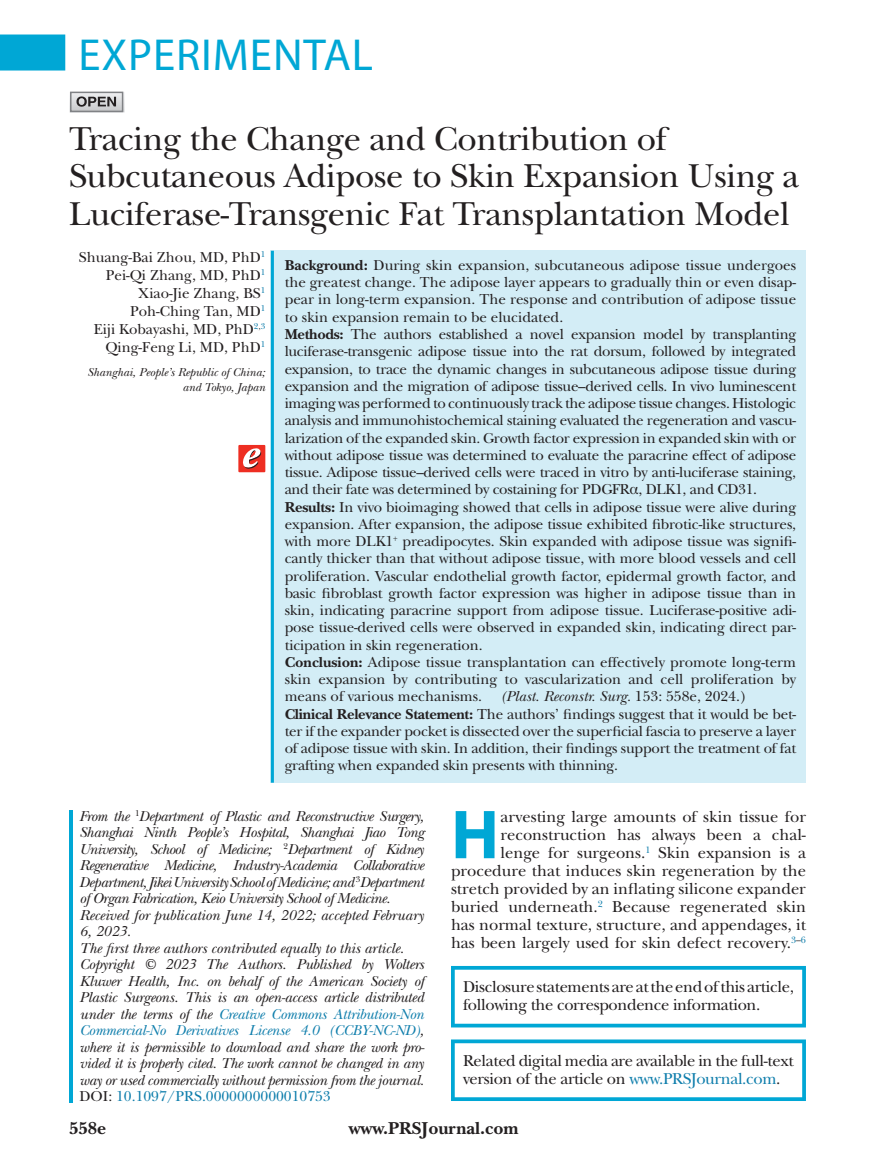
<style>
.page{position:relative;width:878px;height:1175px;background:#fff}
.page>*{position:absolute;margin:0;border:0;box-sizing:border-box;transform-origin:0 0}
.t1{font:700 69.9px "Myriad Pro";color:#00a7d5}
.t2{font:45px "Myriad Pro";letter-spacing:.02em;color:#00a7d5}
.t3{font:34.5px/37.5px "New Baskerville Std";letter-spacing:-.01em;color:#231f20}
.t4{font:700 18px "New Baskerville Std";color:#231f20}
.t5{font:16.5px/18px "New Baskerville Std";color:#231f20;text-align:right}
.t6{font:16.5px/18px "New Baskerville Std";letter-spacing:-.02em;color:#231f20}
.t7{font:15px/17.2px "New Baskerville Std";letter-spacing:-.01em;color:#231f20}
.t8{font:italic 15px/16.5px "New Baskerville Std";letter-spacing:-.015em;color:#231f20}
.t9{font:italic 12px/15px "New Baskerville Std";color:#231f20;text-align:right}
.s1{font-weight:700}
.s2{font-family:"Gandhari Unicode"}
.s3{font-style:italic}
.s4{color:#0f7eac}
.s5{font-style:normal}
.s6{font-style:normal;color:#0f7eac}
</style>
<div class="page">
<div style="left:271px;top:251px;width:535px;height:532px;background:#d3edf6"></div>
<hr style="left:271px;top:251px;width:3px;height:531px;background:#00a7d5">
<hr style="left:69px;top:810px;width:4px;height:101px;background:#00a7d5">
<hr style="left:69px;top:909px;width:4px;height:35px;background:#00a7d5">
<hr style="left:69px;top:942px;width:4px;height:18px;background:#00a7d5">
<hr style="left:69px;top:959px;width:4px;height:133px;background:#00a7d5">
<hr style="left:69px;top:1083px;width:4px;height:19px;background:#00a7d5">
<hr style="left:451px;top:969px;width:3px;height:56px;background:#00a7d5">
<svg style="left:802px;top:969px;width:4px;height:54px"></svg>
<hr style="left:451px;top:966px;width:355px;height:3px;background:#00a7d5">
<svg style="left:451px;top:1023px;width:355px;height:4px"></svg>
<hr style="left:451px;top:1042px;width:3px;height:56px;background:#00a7d5">
<svg style="left:802px;top:1043px;width:4px;height:54px"></svg>
<svg style="left:451px;top:1039px;width:355px;height:4px"></svg>
<svg style="left:451px;top:1097px;width:355px;height:4px"></svg>
<div style="left:238px;top:445px;width:27px;height:27px;background:#ee2e22"></div>
<svg style="left:243px;top:448px;width:19px;height:21px"></svg>
<div style="left:0;top:34px;width:65px;height:36px;background:#00a7d5"></div>
<img style="left:69px;top:91px;width:56px;height:22px">
<div style="left:70px;top:92px;width:53px;height:20px;border:2px solid #808285"></div>
<svg style="left:76px;top:96px;width:40px;height:11px"></svg>
<h2 class="t2" style="left:78px;top:27px;width:296px">EXPERIMENTAL</h2>
<h3 class="t3" style="left:69px;top:120px;width:731px">Tracing the Change and Contribution of<br>Subcutaneous Adipose to Skin Expansion Using a<br>Luciferase-Transgenic Fat Transplantation Model</h3>
<p class="t7" style="left:79px;top:248px;width:188px;line-height:18px;text-align:right">Shuang-Bai Zhou, MD, PhD<sup>1<br></sup>Pei-Qi Zhang, MD, PhD<sup>1<br></sup>Xiao-Jie Zhang, BS<sup>1<br></sup>Poh-Ching Tan, MD<sup>1<br></sup>Eiji Kobayashi, MD, PhD<sup>2</sup><sup>,</sup><sup>3<br></sup>Qing-Feng Li, MD, PhD<sup>1</sup></p>
<p class="t9" style="left:87px;top:364px;width:179px">Shanghai, People’s Republic of China; and Tokyo, Japan</p>
<p class="t7" style="left:285px;top:256px;width:513px"><span class="s1">Background:</span> During skin expansion, subcutaneous adipose tissue undergoes the greatest change. The adipose layer appears to gradually thin or even disap&shy;pear in long-term expansion. The response and contribution of adipose tissue to skin expansion remain to be elucidated.<br><span class="s1">Methods:</span> The authors established a novel expansion model by transplanting luciferase-transgenic adipose tissue into the rat dorsum, followed by integrated expansion, to trace the dynamic changes in subcutaneous adipose tissue during expansion and the migration of adipose tissue–derived cells. In vivo luminescent imaging was performed to continuously track the adipose tissue changes. Histologic analysis and immunohistochemical staining evaluated the regeneration and vascu&shy;larization of the expanded skin. Growth factor expression in expanded skin with or without adipose tissue was determined to evaluate the paracrine effect of adipose tissue. Adipose tissue–derived cells were traced in vitro by anti-luciferase staining, and their fate was determined by costaining for PDGFR<span class="s2">α</span>, DLK1, and CD31.<br><span class="s1">Results:</span> In vivo bioimaging showed that cells in adipose tissue were alive during expansion. After expansion, the adipose tissue exhibited fibrotic-like structures, with more DLK1<sup>+</sup> preadipocytes. Skin expanded with adipose tissue was signifi&shy;cantly thicker than that without adipose tissue, with more blood vessels and cell proliferation. Vascular endothelial growth factor, epidermal growth factor, and basic fibroblast growth factor expression was higher in adipose tissue than in skin, indicating paracrine support from adipose tissue. Luciferase-positive adi&shy;pose tissue-derived cells were observed in expanded skin, indicating direct par&shy;ticipation in skin regeneration.<br><span class="s1">Conclusion:</span> Adipose tissue transplantation can effectively promote long-term skin expansion by contributing to vascularization and cell proliferation by means of various mechanisms.</p>
<p class="t7" style="left:285px;top:688px;width:513px;text-indent:216px"><span class="s3">(Plast. Reconstr. Surg.</span> 153: 558e, 2024.)<br><span class="s1">Clinical Relevance Statement:</span> The authors’ findings suggest that it would be bet&shy;ter if the expander pocket is dissected over the superficial fascia to preserve a layer of adipose tissue with skin. In addition, their findings support the treatment of fat grafting when expanded skin presents with thinning.</p>
<p class="t8" style="left:79px;top:808px;width:347px">From the <sup>1</sup>Department of Plastic and Reconstructive Surgery, Shanghai Ninth People’s Hospital, Shanghai Jiao Tong University, School of Medicine; <sup>2</sup>Department of Kidney Regenerative Medicine, Industry-Academia Collaborative Department, Jikei University School of Medicine; and <sup>3</sup>Department of Organ Fabrication, Keio University School of Medicine.<br>Received for publication June 14, 2022; accepted February 6, 2023.<br>The first three authors contributed equally to this article.<br>Copyright © 2023 The Authors. Published by Wolters Kluwer Health, Inc. on behalf of the American Society of Plastic Surgeons. This is an open-access article distributed under the terms of the <span class="s4">Creative Commons Attribution-Non Commercial-No Derivatives License 4.0 (CCBY-NC-ND)</span>, where it is permissible to download and share the work pro&shy;vided it is properly cited. The work cannot be changed in any way or used commercially without permission from the journal.<br><span class="s5">DOI:</span> <span class="s6">10.1097/PRS.0000000000010753</span></p>
<p class="t5" style="left:451px;top:808px;width:356px">arvesting large amounts of skin tissue for reconstruction has always been a chal-<br>lenge for surgeons.<sup>1</sup> Skin expansion is a procedure that induces skin regeneration by the stretch provided by an inflating silicone expander buried underneath.<sup>2</sup> Because regenerated skin has normal texture, structure, and appendages, it has been largely used for skin defect recovery.<sup>3</sup><sup>–</sup><sup>6</sup></p>
<h1 class="t1" style="left:451px;top:789px;width:50px">H</h1>
<p class="t6" style="left:463px;top:978px;width:332px">Disclosure statements are at the end of this article, following the correspondence information.</p>
<p class="t6" style="left:463px;top:1051px;width:332px">Related digital media are available in the full-text version of the article on <span class="s4">www.PRSJournal.com</span>.</p>
<p class="t4" style="left:69px;top:1118px;width:39px">558e</p>
<p class="t4" style="left:349px;top:1118px;width:171px">www.PRSJournal.com</p>
</div>
